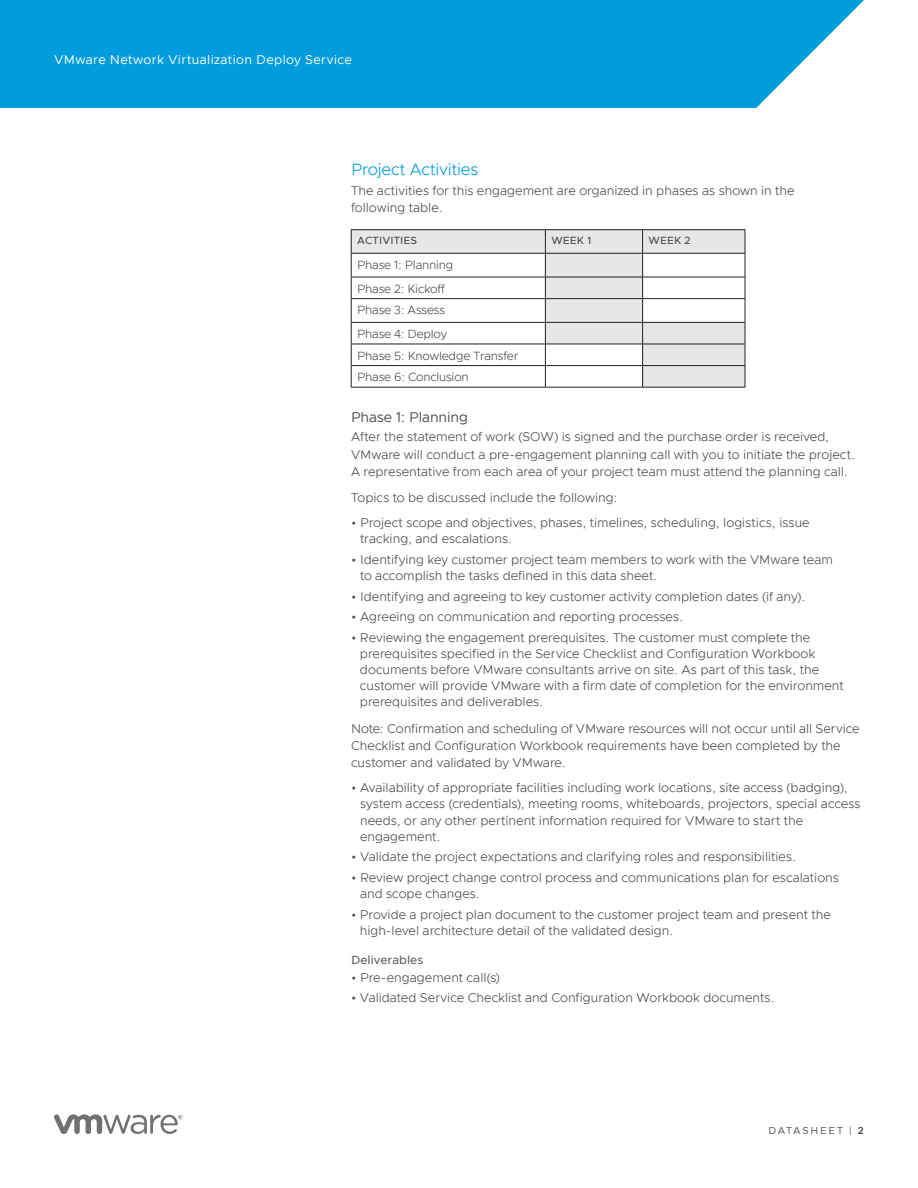
<style>
.page{position:relative;width:918px;height:1188px;background:#fff}
.page>*{position:absolute;margin:0;border:0;box-sizing:border-box;transform-origin:0 0}
.t1{font:300 16.5px "Metropolis";letter-spacing:-.01em;color:#009cdc}
.t2{font:14.25px "Metropolis";letter-spacing:-.005em;color:#4b4c4d}
.t3{font:300 12.75px/16.2px "Metropolis";color:#4b4c4d}
.t4{font:12.75px "Metropolis";letter-spacing:.025em;color:#fff}
.t5{font:300 12px/23.7px "Metropolis";letter-spacing:-.015em;color:#4b4c4d}
.t6{font:500 12px "Metropolis";letter-spacing:.005em;color:#636366}
.t7{font:500 10.5px "Metropolis";letter-spacing:.01em;color:#4b4c4d}
.t8{font:10.2px "Metropolis";letter-spacing:.165em;color:#4b4c4d}
.s1{font-weight:600}
</style>
<div class="page">
<svg style="left:54px;top:1114px;width:129px;height:20px"></svg>
<div style="left:0;top:0;width:864px;height:108px;background:#009cdc"></div>
<svg style="left:352px;top:230px;width:290px;height:157px"></svg>
<hr style="left:351px;top:277px;width:194px;height:1px;background:#231f20">
<hr style="left:545px;top:277px;width:98px;height:1px;background:#231f20">
<hr style="left:351px;top:298px;width:194px;height:1px;background:#231f20">
<hr style="left:545px;top:298px;width:98px;height:1px;background:#231f20">
<hr style="left:351px;top:322px;width:194px;height:1px;background:#231f20">
<hr style="left:545px;top:322px;width:98px;height:1px;background:#231f20">
<hr style="left:351px;top:344px;width:194px;height:1px;background:#231f20">
<hr style="left:545px;top:344px;width:98px;height:1px;background:#231f20">
<hr style="left:351px;top:365px;width:194px;height:1px;background:#231f20">
<hr style="left:545px;top:365px;width:98px;height:1px;background:#231f20">
<hr style="left:351px;top:387px;width:194px;height:1px;background:#231f20">
<hr style="left:545px;top:387px;width:98px;height:1px;background:#231f20">
<hr style="left:643px;top:387px;width:102px;height:1px;background:#231f20">
<hr style="left:351px;top:229px;width:194px;height:1px;background:#231f20">
<svg style="left:351px;top:230px;width:1px;height:157px"></svg>
<hr style="left:545px;top:229px;width:98px;height:1px;background:#231f20">
<svg style="left:545px;top:230px;width:1px;height:157px"></svg>
<hr style="left:643px;top:229px;width:102px;height:1px;background:#231f20">
<svg style="left:642px;top:230px;width:104px;height:157px"></svg>
<hr style="left:351px;top:253px;width:194px;height:1px;background:#231f20">
<hr style="left:545px;top:253px;width:98px;height:1px;background:#231f20">
<hr style="left:643px;top:253px;width:102px;height:1px;background:#231f20">
<p class="t4" style="left:54px;top:52px;width:299px">VMware Network Virtualization Deploy Service</p>
<p class="t1" style="left:351px;top:159px;width:129px">Project Activities</p>
<p class="t3" style="left:351px;top:181px;width:445px;line-height:17.2px">The activities for this engagement are organized in phases as shown in the following table.</p>
<p class="t7" style="left:357px;top:234px;width:61px">ACTIVITIES</p>
<p class="t7" style="left:551px;top:234px;width:41px">WEEK 1</p>
<p class="t7" style="left:649px;top:234px;width:44px">WEEK 2</p>
<p class="t5" style="left:357px;top:253px;width:98px">Phase 1: Planning<br>Phase 2: Kickoff</p>
<p class="t5" style="left:357px;top:298px;width:91px">Phase 3: Assess<br>Phase 4: Deploy</p>
<p class="t5" style="left:357px;top:345px;width:163px;line-height:21.6px">Phase 5: Knowledge Transfer<br>Phase 6: Conclusion</p>
<p class="t2" style="left:351px;top:408px;width:119px">Phase 1: Planning</p>
<p class="t3" style="left:351px;top:428px;width:506px;line-height:17.2px">After the statement of work (SOW) is signed and the purchase order is received,<br>VMware will conduct a pre-engagement planning call with you to initiate the project.<br>A representative from each area of your project team must attend the planning call.</p>
<p class="t3" style="left:351px;top:490px;width:268px">Topics to be discussed include the following:</p>
<p class="t3" style="left:360px;top:515px;width:451px;text-indent:-9px">• Project scope and objectives, phases, timelines, scheduling, logistics, issue tracking, and escalations.</p>
<p class="t3" style="left:360px;top:551px;width:475px;text-indent:-9px">• Identifying key customer project team members to work with the VMware team to accomplish the tasks defined in this data sheet.</p>
<p class="t3" style="left:351px;top:588px;width:456px">• Identifying and agreeing to key customer activity completion dates (if any).</p>
<p class="t3" style="left:351px;top:609px;width:334px">• Agreeing on communication and reporting processes.</p>
<p class="t3" style="left:360px;top:629px;width:485px;text-indent:-9px">• Reviewing the engagement prerequisites. The customer must complete the prerequisites specified in the Service Checklist and Configuration Workbook documents before VMware consultants arrive on site. As part of this task, the customer will provide VMware with a firm date of completion for the environment prerequisites and deliverables.</p>
<p class="t3" style="left:351px;top:720px;width:510px;line-height:17.2px">Note: Confirmation and scheduling of VMware resources will not occur until all Service<br>Checklist and Configuration Workbook requirements have been completed by the customer and validated by VMware.</p>
<p class="t3" style="left:360px;top:780px;width:502px;text-indent:-9px">• Availability of appropriate facilities including work locations, site access (badging), system access (credentials), meeting rooms, whiteboards, projectors, special access needs, or any other pertinent information required for VMware to start the engagement.</p>
<p class="t3" style="left:351px;top:849px;width:447px">• Validate the project expectations and clarifying roles and responsibilities.</p>
<p class="t3" style="left:360px;top:869px;width:480px;text-indent:-9px">• Review project change control process and communications plan for escalations and scope changes.</p>
<p class="t3" style="left:360px;top:906px;width:472px;text-indent:-9px">• Provide a project plan document to the customer project team and present the high-level architecture detail of the validated design.</p>
<p class="t6" style="left:351px;top:952px;width:74px">Deliverables</p>
<p class="t3" style="left:351px;top:969px;width:151px">• Pre-engagement call(s)</p>
<p class="t3" style="left:351px;top:990px;width:425px">• Validated Service Checklist and Configuration Workbook documents.</p>
<p class="t8" style="left:769px;top:1124px;width:97px">DATASHEET | <span class="s1">2</span></p>
</div>
